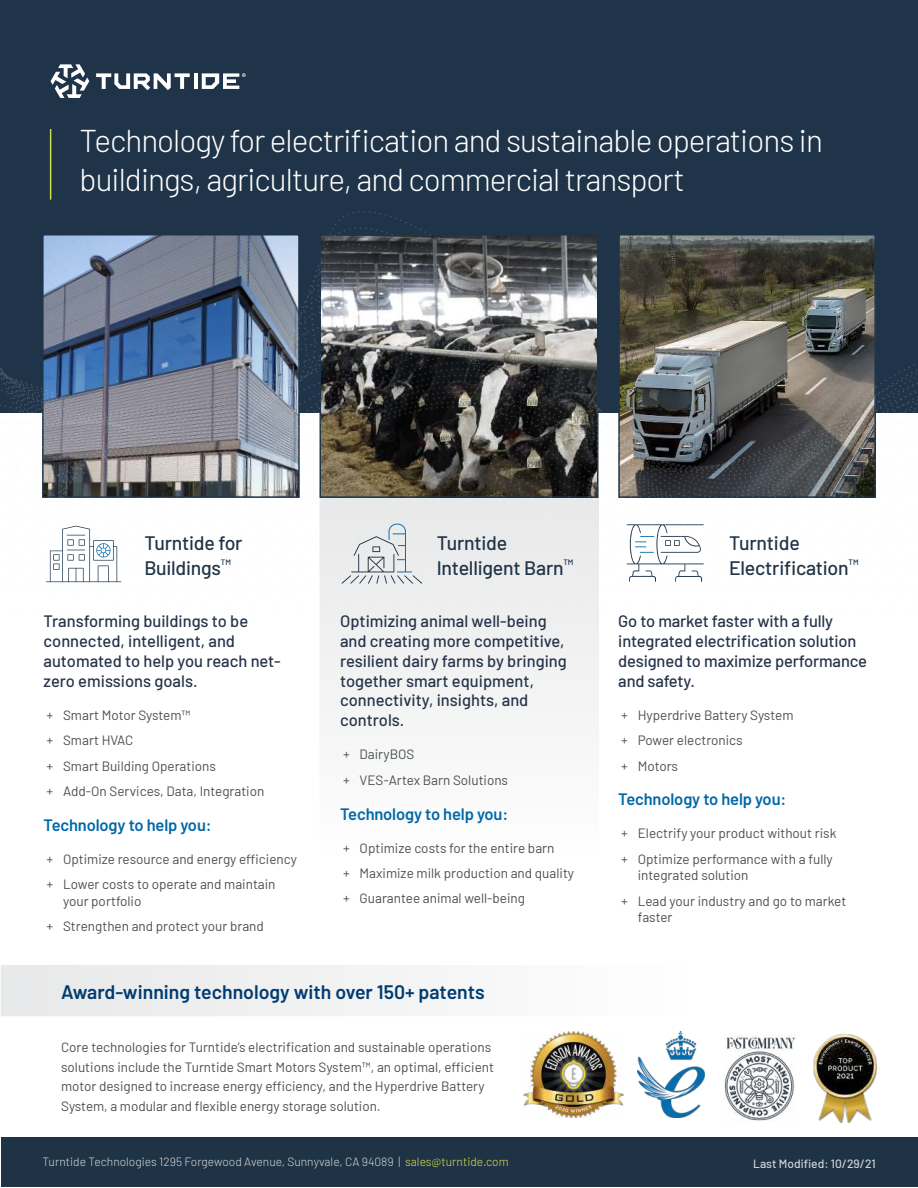
<style>
.page{position:relative;width:918px;height:1188px;background:#fff}
.page>*{position:absolute;margin:0;border:0;box-sizing:border-box;transform-origin:0 0}
.t1{font:300 31.5px/39px "Barlow";letter-spacing:-.03em;color:#fff}
.t2{font:500 19.5px/25.5px "Barlow";letter-spacing:-.01em;color:#1f3448}
.t3{font:600 19.5px "Barlow";color:#003b71}
.t4{font:500 16.5px/19.8px "Barlow";color:#263349}
.t5{font:600 16.5px "Barlow";letter-spacing:-.01em;color:#0068a7}
.t6{font:13.5px/25.5px "Barlow";color:#4a4f54}
.t7{font:300 12px "Barlow";color:#d6d7d5}
.t8{font:500 12px "Barlow";color:#d1d2d4}
.t9{font:500 7.8px "Barlow";color:#1f3448}
.s1{color:#dae343}
</style>
<div class="page">
<hr style="left:0;top:657px;width:918px;height:1px;background:#006aa6">
<hr style="left:0;top:634px;width:918px;height:1px;background:#006aa6">
<div style="left:320px;top:611px;width:279px;height:109px;background:#f1f2f2"></div>
<div style="left:0;top:0;width:918px;height:413px;background:#1f3448"></div>
<div style="left:1px;top:1137px;width:916px;height:50px;background:#1f3347"></div>
<div style="left:320px;top:593px;width:279px;height:18px;background:#eeeeef"></div>
<svg style="left:320px;top:575px;width:383px;height:18px"></svg>
<svg style="left:319px;top:559px;width:385px;height:16px"></svg>
<img style="left:190px;top:211px;width:728px;height:348px">
<img style="left:523px;top:1032px;width:100px;height:85px">
<img style="left:813px;top:1035px;width:64px;height:87px">
<img style="left:724px;top:1035px;width:71px;height:87px">
<img style="left:638px;top:1032px;width:66px;height:85px">
<hr style="left:194px;top:73px;width:3px;height:16px;background:#fff">
<svg style="left:0;top:64px;width:190px;height:594px"></svg>
<svg style="left:202px;top:73px;width:44px;height:16px"></svg>
<hr style="left:50px;top:129px;width:1px;height:71px;background:#cddf4a">
<h1 class="t1" style="left:80px;top:119px;width:745px">Technology for electrification and sustainable operations in buildings, agriculture, and commercial transport</h1>
<h2 class="t2" style="left:144px;top:532px;width:100px">Turntide for<br>Buildings</h2>
<p class="t9" style="left:221px;top:559px;width:12px">TM</p>
<p class="t4" style="left:44px;top:613px;width:239px">Transforming buildings to be connected, intelligent, and automated to help you reach net&shy;zero emissions goals.</p>
<p class="t6" style="left:47px;top:703px;width:219px">+ Smart Motor System™<br>+ Smart HVAC<br>+ Smart Building Operations<br>+ Add-On Services, Data, Integration</p>
<p class="t5" style="left:44px;top:819px;width:170px">Technology to help you:</p>
<p class="t6" style="left:47px;top:847px;width:252px">+ Optimize resource and energy efficiency + Lower costs to operate and maintain</p>
<p class="t6" style="left:47px;top:889px;width:219px;text-indent:16px">your portfolio<br>+ Strengthen and protect your brand</p>
<h2 class="t2" style="left:437px;top:532px;width:128px">Turntide<br>Intelligent Barn</h2>
<p class="t9" style="left:563px;top:559px;width:12px">TM</p>
<p class="t4" style="left:340px;top:613px;width:228px">Optimizing animal well-being and creating more competitive, resilient dairy farms by bringing together smart equipment, connectivity, insights, and controls.</p>
<p class="t6" style="left:343px;top:742px;width:167px">+ DairyBOS<br>+ VES-Artex Barn Solutions</p>
<p class="t5" style="left:340px;top:808px;width:170px">Technology to help you:</p>
<p class="t6" style="left:343px;top:836px;width:233px">+ Optimize costs for the entire barn<br>+ Maximize milk production and quality + Guarantee animal well-being</p>
<h2 class="t3" style="left:61px;top:985px;width:425px">Award-winning technology with over 150+ patents</h2>
<p class="t6" style="left:61px;top:1037px;width:434px;line-height:19.5px">Core technologies for Turntide’s electrification and sustainable operations solutions include the Turntide Smart Motors System™, an optimal, efficient motor designed to increase energy efficiency, and the Hyperdrive Battery System, a modular and flexible energy storage solution.</p>
<h2 class="t2" style="left:729px;top:532px;width:121px">Turntide<br>Electrification</h2>
<p class="t9" style="left:849px;top:559px;width:12px">TM</p>
<p class="t4" style="left:618px;top:613px;width:250px">Go to market faster with a fully integrated electrification solution designed to maximize performance and safety.</p>
<p class="t6" style="left:621px;top:703px;width:174px">+ Hyperdrive Battery System + Power electronics<br>+ Motors</p>
<p class="t5" style="left:618px;top:793px;width:170px">Technology to help you:</p>
<p class="t6" style="left:621px;top:822px;width:217px">+ Electrify your product without risk + Optimize performance with a fully</p>
<p class="t6" style="left:621px;top:864px;width:227px;text-indent:16px">integrated solution<br>+ Lead your industry and go to market</p>
<p class="t6" style="left:638px;top:906px;width:36px">faster</p>
<p class="t7" style="left:42px;top:1157px;width:468px">Turntide Technologies 1295 Forgewood Avenue, Sunnyvale, CA 94089 | <span class="s1">sales@turntide.com</span></p>
<p class="t8" style="left:753px;top:1155px;width:124px">Last Modified: 10/29/21</p>
</div>
